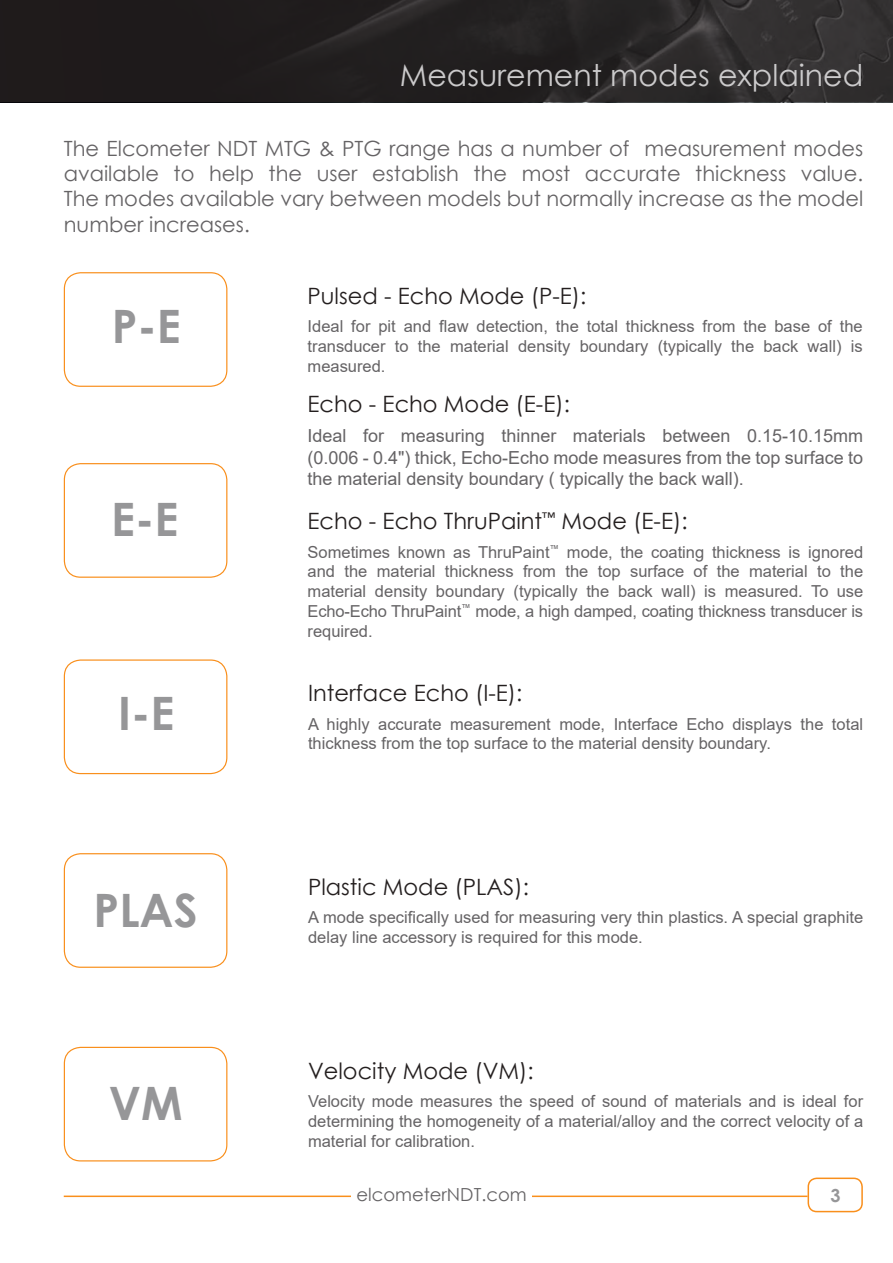
<style>
.page{position:relative;width:893px;height:1263px;background:#fff}
.page>*{position:absolute;margin:0;border:0;box-sizing:border-box;transform-origin:0 0}
.t1{font:700 46.05px "Century Gothic";color:#969698}
.t2{font:30px "Century Gothic";color:#cbcacb}
.t3{font:22.5px "Century Gothic";color:#241f1f}
.t4{font:21px/25.2px "Century Gothic";color:#656365;text-align:justify}
.t5{font:18px/21.6px "Arial";color:#656365;text-align:justify}
.t6{font:18px "Century Gothic";color:#656365}
.t7{font:700 18px "Century Gothic";color:#969698}
.t8{font:16.5px/19.8px "Arial";color:#656365;text-align:justify}
</style>
<div class="page">
<svg style="left:0;top:0;width:893px;height:102px;background:#252323"></svg>
<div style="left:807px;top:1177px;width:56px;height:35px;border:2px solid #f98f1c;border-radius:9px"></div>
<hr style="left:64px;top:1195px;width:743px;height:2px;background:#f98f1c">
<div style="left:351px;top:1177px;width:180px;height:48px;background:#fff"></div>
<div style="left:64px;top:463px;width:163px;height:115px;border:1px solid #f98f1c;border-radius:16px"></div>
<div style="left:64px;top:1047px;width:163px;height:114px;border:1px solid #f98f1c;border-radius:16px"></div>
<div style="left:64px;top:272px;width:163px;height:115px;border:1px solid #f98f1c;border-radius:16px"></div>
<div style="left:64px;top:659px;width:163px;height:115px;border:1px solid #f98f1c;border-radius:16px"></div>
<div style="left:64px;top:853px;width:163px;height:115px;border:1px solid #f98f1c;border-radius:16px"></div>
<h2 class="t2" style="left:400px;top:54px;width:465px">Measurement modes explained</h2>
<p class="t4" style="left:64px;top:136px;width:801px">The Elcometer NDT MTG &amp; PTG range has a number of measurement modes available to help the user establish the most accurate thickness value.<br>The modes available vary between models but normally increase as the model number increases.</p>
<h1 class="t1" style="left:112px;top:291px;width:71px">P-E</h1>
<h1 class="t1" style="left:111px;top:484px;width:69px">E-E</h1>
<h1 class="t1" style="left:118px;top:678px;width:58px">I-E</h1>
<h1 class="t1" style="left:94px;top:875px;width:106px">PLAS</h1>
<h1 class="t1" style="left:109px;top:1069px;width:75px">VM</h1>
<h3 class="t3" style="left:308px;top:280px;width:280px">Pulsed - Echo Mode (P-E):</h3>
<p class="t8" style="left:308px;top:316px;width:557px">Ideal for pit and flaw detection, the total thickness from the base of the transducer to the material density boundary (typically the back wall) is measured.</p>
<h3 class="t3" style="left:308px;top:388px;width:264px">Echo - Echo Mode (E-E):</h3>
<p class="t5" style="left:308px;top:425px;width:557px">Ideal for measuring thinner materials between 0.15-10.15mm (0.006 - 0.4") thick, Echo-Echo mode measures from the top surface to the material density boundary ( typically the back wall).</p>
<h3 class="t3" style="left:308px;top:505px;width:382px">Echo - Echo ThruPaint<sup>™</sup> Mode (E-E):</h3>
<p class="t8" style="left:308px;top:542px;width:557px">Sometimes known as ThruPaint<sup>™</sup> mode, the coating thickness is ignored and the material thickness from the top surface of the material to the material density boundary (typically the back wall) is measured. To use Echo-Echo ThruPaint<sup>™</sup> mode, a high damped, coating thickness transducer is required.</p>
<h3 class="t3" style="left:308px;top:677px;width:216px">Interface Echo (I-E):</h3>
<p class="t8" style="left:308px;top:714px;width:557px">A highly accurate measurement mode, Interface Echo displays the total thickness from the top surface to the material density boundary.</p>
<h3 class="t3" style="left:308px;top:871px;width:222px">Plastic Mode (PLAS):</h3>
<p class="t8" style="left:308px;top:907px;width:557px">A mode specifically used for measuring very thin plastics. A special graphite delay line accessory is required for this mode.</p>
<h3 class="t3" style="left:308px;top:1055px;width:227px">Velocity Mode (VM):</h3>
<p class="t8" style="left:308px;top:1091px;width:557px">Velocity mode measures the speed of sound of materials and is ideal for determining the homogeneity of a material/alloy and the correct velocity of a material for calibration.</p>
<p class="t6" style="left:356px;top:1181px;width:172px">elcometerNDT.com</p>
<p class="t7" style="left:830px;top:1181px;width:12px">3</p>
</div>
